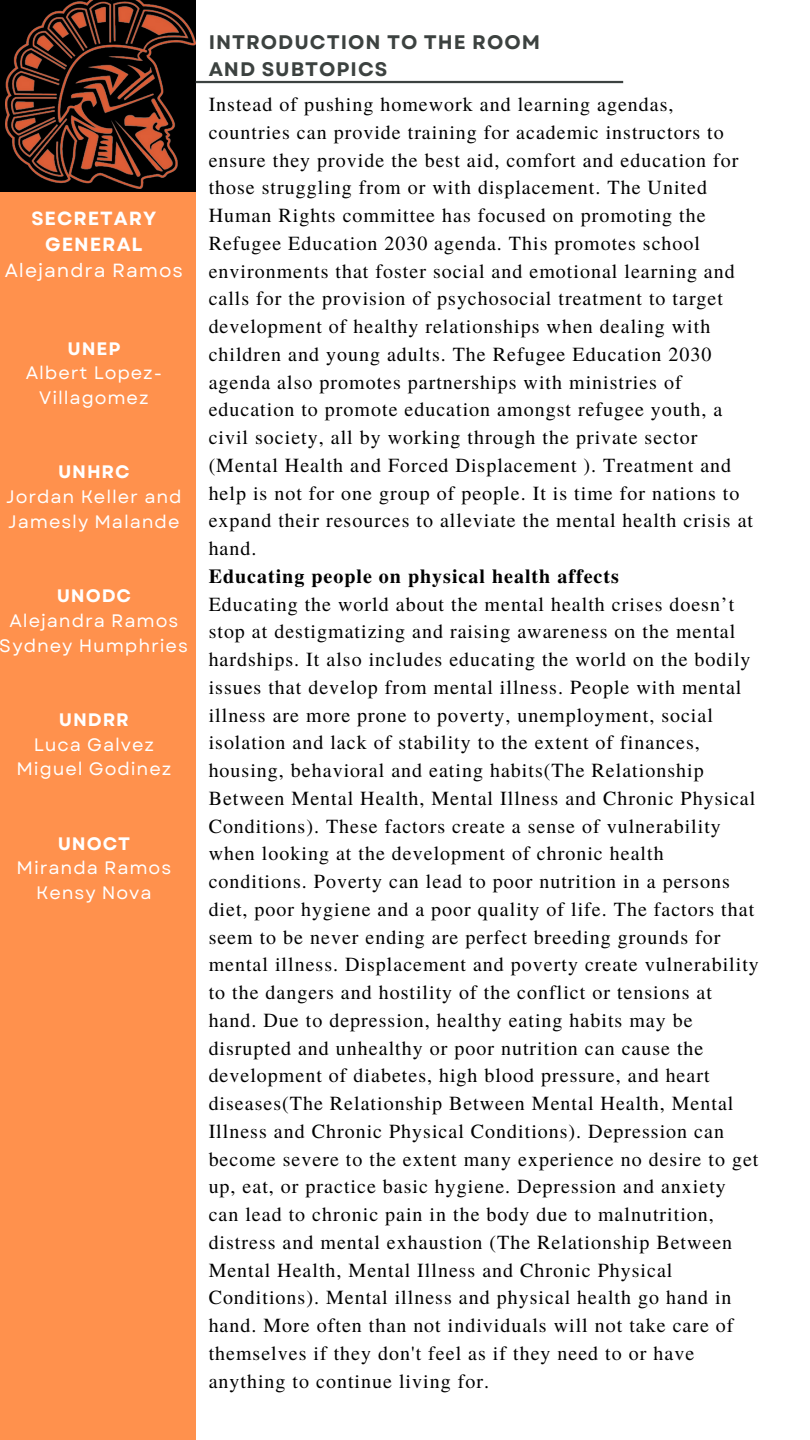
<style>
.page{position:relative;width:810px;height:1440px;background:#fff}
.page>*{position:absolute;margin:0;border:0;box-sizing:border-box;transform-origin:0 0}
.t1{font:20px/27.8px "Te X Gyre Termes";letter-spacing:.05em;color:#000}
.t2{font:700 20px "Te X Gyre Termes";letter-spacing:.05em;color:#000}
.t3{font:700 19.6px/27px "Garet";letter-spacing:.05em;color:#3c4240}
.t4{font:700 19px/26.2px "Garet";letter-spacing:.05em;color:#fff;text-align:center}
.t5{font:19px "Garet";letter-spacing:.05em;color:#fff}
.t6{font:18px/24.8px "Garet";letter-spacing:.05em;color:#fff;text-align:center}
.t7{font:700 18px "Garet";letter-spacing:.05em;color:#fff}
</style>
<div class="page">
<div style="left:0;top:184px;width:195px;height:1256px;background:#ff914d"></div>
<div style="left:0;top:0;width:196px;height:192px;background:#000"></div>
<hr style="left:196px;top:81px;width:427px;height:2px;background:#3c4240">
<img style="left:6px;top:0;width:189px;height:188px">
<p class="t4" style="left:31px;top:205px;width:126px">SECRETARY<br>GENERAL</p>
<p class="t5" style="left:5px;top:257px;width:180px">Alejandra Ramos</p>
<p class="t7" style="left:67px;top:335px;width:54px">UNEP</p>
<p class="t6" style="left:26px;top:361px;width:138px">Albert Lopez-<br>Villagomez</p>
<p class="t7" style="left:58px;top:459px;width:73px">UNHRC</p>
<p class="t6" style="left:6px;top:484px;width:177px;text-align:left">Jordan Keller and<br>Jamesly Malande</p>
<p class="t7" style="left:57px;top:583px;width:76px">UNODC</p>
<p class="t6" style="left:0;top:608px;width:189px">Alejandra Ramos<br>Sydney Humphries</p>
<p class="t7" style="left:59px;top:707px;width:72px">UNDRR</p>
<p class="t6" style="left:17px;top:732px;width:156px">Luca Galvez<br>Miguel Godinez</p>
<p class="t7" style="left:58px;top:830px;width:74px">UNOCT</p>
<p class="t6" style="left:17px;top:856px;width:156px">Miranda Ramos<br>Kensy Nova</p>
<p class="t3" style="left:209px;top:29px;width:333px">INTRODUCTION TO THE ROOM<br>AND SUBTOPICS</p>
<p class="t1" style="left:209px;top:89px;width:546px">Instead of pushing homework and learning agendas, countries can provide training for academic instructors to ensure they provide the best aid, comfort and education for those struggling from or with displacement. The United Human Rights committee has focused on promoting the Refugee Education 2030 agenda. This promotes school environments that foster social and emotional learning and calls for the provision of psychosocial treatment to target development of healthy relationships when dealing with children and young adults. The Refugee Education 2030 agenda also promotes partnerships with ministries of education to promote education amongst refugee youth, a civil society, all by working through the private sector (Mental Health and Forced Displacement ). Treatment and help is not for one group of people. It is time for nations to expand their resources to alleviate the mental health crisis at hand.</p>
<p class="t2" style="left:209px;top:560px;width:412px">Educating people on physical health affects</p>
<p class="t1" style="left:209px;top:589px;width:552px">Educating the world about the mental health crises doesn’t stop at destigmatizing and raising awareness on the mental hardships. It also includes educating the world on the bodily issues that develop from mental illness. People with mental illness are more prone to poverty, unemployment, social isolation and lack of stability to the extent of finances, housing, behavioral and eating habits(The Relationship Between Mental Health, Mental Illness and Chronic Physical Conditions). These factors create a sense of vulnerability when looking at the development of chronic health conditions. Poverty can lead to poor nutrition in a persons diet, poor hygiene and a poor quality of life. The factors that seem to be never ending are perfect breeding grounds for mental illness. Displacement and poverty create vulnerability to the dangers and hostility of the conflict or tensions at hand. Due to depression, healthy eating habits may be disrupted and unhealthy or poor nutrition can cause the development of diabetes, high blood pressure, and heart diseases(The Relationship Between Mental Health, Mental Illness and Chronic Physical Conditions). Depression can become severe to the extent many experience no desire to get up, eat, or practice basic hygiene. Depression and anxiety can lead to chronic pain in the body due to malnutrition, distress and mental exhaustion (The Relationship Between Mental Health, Mental Illness and Chronic Physical Conditions). Mental illness and physical health go hand in hand. More often than not individuals will not take care of themselves if they don't feel as if they need to or have anything to continue living for.</p>
</div>
